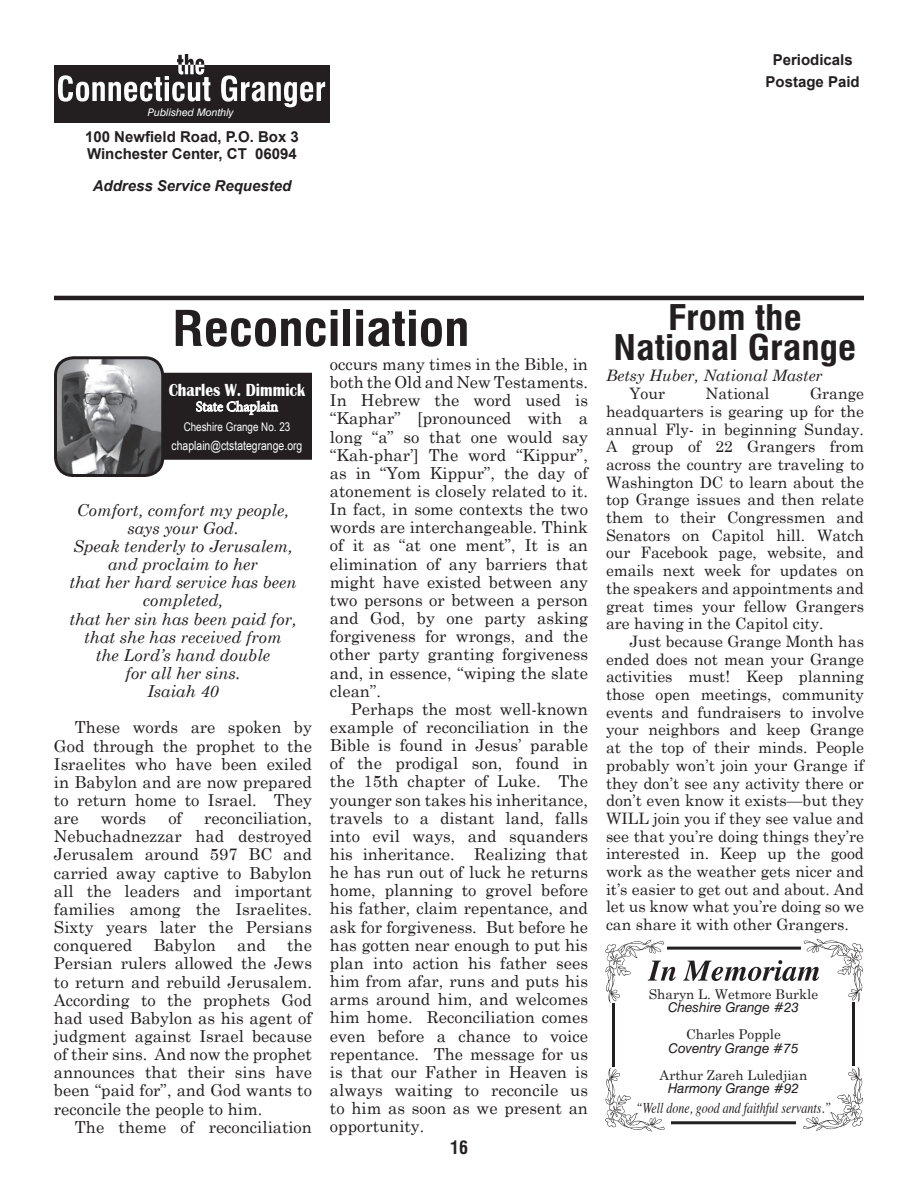
<style>
.page{position:relative;width:918px;height:1188px;background:#fff}
.page>*{position:absolute;margin:0;border:0;box-sizing:border-box;transform-origin:0 0}
.t1{font:700 condensed 48px "Swiss 721 BT";color:#231f20;scale:1.1 1}
.t2{font:700 condensed 34.5px/30px "Swiss 721 BT";color:#231f20;text-align:center;scale:1.1 1}
.t3{font:700 18px "Britannic";color:#fff;scale:.85 1}
.t4{font:700 condensed 18px "Swiss 721 BT";color:#231f20}
.t5{font:16.5px/18.1px "Century Schoolbook";color:#231f20;text-align:justify}
.t6{font:italic 16.5px/18.1px "Century Schoolbook";color:#231f20;text-align:center}
.t7{font:15.75px/17.7px "Century Schoolbook";color:#231f20;text-align:justify}
.t8{font:italic 15.75px "Century Schoolbook";color:#231f20}
.t9{font:700 15px/22.5px "Arial";color:#231f20;text-align:center}
.t10{font:italic 15px "Times";color:#231f20;scale:.8 1}
.t11{font:italic 700 15px "Arial";color:#231f20}
.t12{font:14.25px "Minion Pro";letter-spacing:-.005em;color:#fff}
.t13{font:13.5px "Century Schoolbook";color:#231f20}
.t14{font:italic 13.5px "Swiss 721 BT";color:#231f20}
.t15{font:12.75px "Arial Narrow";color:#fff}
.t16{font:12px "Arial Narrow";color:#fff}
.t17{font:italic 10.5px "Swiss 721 BT";color:#fff}
</style>
<div class="page">
<div style="left:612px;top:947px;width:243px;height:177px;border:3px solid #231f20"></div>
<div style="left:162px;top:374px;width:149px;height:85px;background:#231f20"></div>
<div style="left:161px;top:373px;width:151px;height:87px;border:2px solid #231f20"></div>
<img style="left:58px;top:358px;width:105px;height:118px">
<div style="left:54px;top:356px;width:110px;height:121px;border:3px solid #231f20;border-radius:18px"></div>
<hr style="left:54px;top:296px;width:810px;height:4px;background:#231f20">
<svg style="left:196px;top:400px;width:82px;height:15px"></svg>
<div style="left:605px;top:1068px;width:66px;height:64px;background:#fff"></div>
<svg style="left:605px;top:1068px;width:60px;height:64px"></svg>
<div style="left:796px;top:1067px;width:67px;height:64px;background:#fff"></div>
<svg style="left:803px;top:1067px;width:60px;height:64px"></svg>
<svg style="left:605px;top:939px;width:258px;height:64px"></svg>
<div style="left:54px;top:65px;width:276px;height:58px;background:#231f20"></div>
<svg style="left:58px;top:54px;width:267px;height:53px"></svg>
<p class="t17" style="left:148px;top:106px;width:87px">Published Monthly</p>
<p class="t9" style="left:85px;top:129px;width:215px;line-height:16.5px;text-align:left">100 Newfield Road, P.O. Box 3<br>Winchester Center, CT 06094</p>
<p class="t11" style="left:93px;top:176px;width:200px">Address Service Requested</p>
<p class="t9" style="left:766px;top:49px;width:96px">Periodicals<br>Postage Paid</p>
<h1 class="t1" style="left:172px;top:300px;width:272px">Reconciliation</h1>
<p class="t3" style="left:169px;top:380px;width:162px">Charles W. Dimmick</p>
<p class="t12" style="left:196px;top:397px;width:84px">State Chaplain</p>
<p class="t16" style="left:184px;top:420px;width:108px">Cheshire Grange No. 23</p>
<p class="t15" style="left:172px;top:438px;width:132px">chaplain@ctstategrange.org</p>
<p class="t6" style="left:69px;top:500px;width:229px">Comfort, comfort my people, says your God.<br>Speak tenderly to Jerusalem, and proclaim to her<br>that her hard service has been completed,<br>that her sin has been paid for, that she has received from<br>the Lord’s hand double<br>for all her sins.<br>Isaiah 40</p>
<p class="t5" style="left:54px;top:718px;width:260px;text-indent:21px">These words are spoken by God through the prophet to the Israelites who have been exiled in Babylon and are now prepared to return home to Israel. They are</p>
<p class="t5" style="left:101px;top:809px;width:47px">words</p>
<p class="t5" style="left:168px;top:809px;width:15px">of</p>
<p class="t5" style="left:54px;top:809px;width:260px;text-indent:150px">reconciliation, Nebuchadnezzar had destroyed Jerusalem around 597 BC and carried away captive to Babylon all the leaders and important families among the Israelites.<br>Sixty years later the Persians conquered</p>
<p class="t5" style="left:54px;top:936px;width:260px;text-indent:233px">the Persian rulers allowed the Jews to return and rebuild Jerusalem.<br>According to the prophets God had used Babylon as his agent of judgment against Israel because of their sins. And now the prophet announces that their sins have been “paid for”, and God wants to reconcile the people to him.</p>
<p class="t5" style="left:75px;top:1117px;width:239px">The theme of reconciliation</p>
<p class="t5" style="left:153px;top:936px;width:64px">Babylon</p>
<p class="t5" style="left:237px;top:936px;width:30px">and</p>
<p class="t5" style="left:330px;top:355px;width:260px">occurs many times in the Bible, in both the Old and New Testaments.<br>In Hebrew the word used is “Kaphar” [pronounced with a long “a” so that one would say “Kah-phar’] The word “Kippur”, as in “Yom Kippur”, the day of atonement is closely related to it.<br>In fact, in some contexts the two words are interchangeable. Think of it as “at one ment”, It is an elimination of any barriers that might have existed between any two persons or between a person and God, by one party asking forgiveness for wrongs, and the other party granting forgiveness and, in essence, “wiping the slate clean”.</p>
<p class="t5" style="left:330px;top:699px;width:260px;text-indent:21px">Perhaps the most well-known example of reconciliation in the Bible is found in Jesus’ parable of the prodigal son, found in the 15th chapter of Luke. The younger son takes his inheritance, travels to a distant land, falls into evil ways, and squanders his inheritance. Realizing that he has run out of luck he returns home, planning to grovel before his father, claim repentance, and ask for forgiveness. But before he has gotten near enough to put his plan into action his father sees him from afar, runs and puts his arms around him, and welcomes him home. Reconciliation comes even before a chance to voice repentance. The message for us is that our Father in Heaven is always waiting to reconcile us to him as soon as we present an opportunity.</p>
<p class="t4" style="left:450px;top:1137px;width:19px">16</p>
<h2 class="t2" style="left:614px;top:302px;width:222px">From the<br>National Grange</h2>
<p class="t8" style="left:606px;top:366px;width:218px">Betsy Huber, National Master</p>
<p class="t7" style="left:630px;top:384px;width:37px">Your</p>
<p class="t7" style="left:706px;top:384px;width:65px">National</p>
<p class="t7" style="left:606px;top:384px;width:260px;text-indent:204px">Grange headquarters is gearing up for the annual Fly- in beginning Sunday.<br>A group of 22 Grangers from across the country are traveling to Washington DC to learn about the top Grange issues and then relate them to their Congressmen and Senators on Capitol hill. Watch our Facebook page, website, and emails next week for updates on the speakers and appointments and great times your fellow Grangers are having in the Capitol city.</p>
<p class="t7" style="left:606px;top:632px;width:260px;text-indent:24px">Just because Grange Month has ended does not mean your Grange activities must! Keep planning those open meetings, community events and fundraisers to involve your neighbors and keep Grange at the top of their minds. People probably won’t join your Grange if they don’t see any activity there or don’t even know it exists—but they WILL join you if they see value and see that you’re doing things they’re interested in. Keep up the good work as the weather gets nicer and it’s easier to get out and about. And let us know what you’re doing so we can share it with other Grangers.</p>
<p class="t13" style="left:649px;top:986px;width:171px">Sharyn L. Wetmore Burkle</p>
<p class="t14" style="left:668px;top:999px;width:132px">Cheshire Grange #23</p>
<p class="t13" style="left:686px;top:1026px;width:96px">Charles Popple</p>
<p class="t14" style="left:669px;top:1040px;width:131px">Coventry Grange #75</p>
<p class="t13" style="left:660px;top:1067px;width:149px">Arthur Zareh Luledjian</p>
<p class="t14" style="left:668px;top:1080px;width:132px">Harmony Grange #92</p>
<p class="t10" style="left:636px;top:1095px;width:246px">“Well done, good and faithful servants.”</p>
</div>
